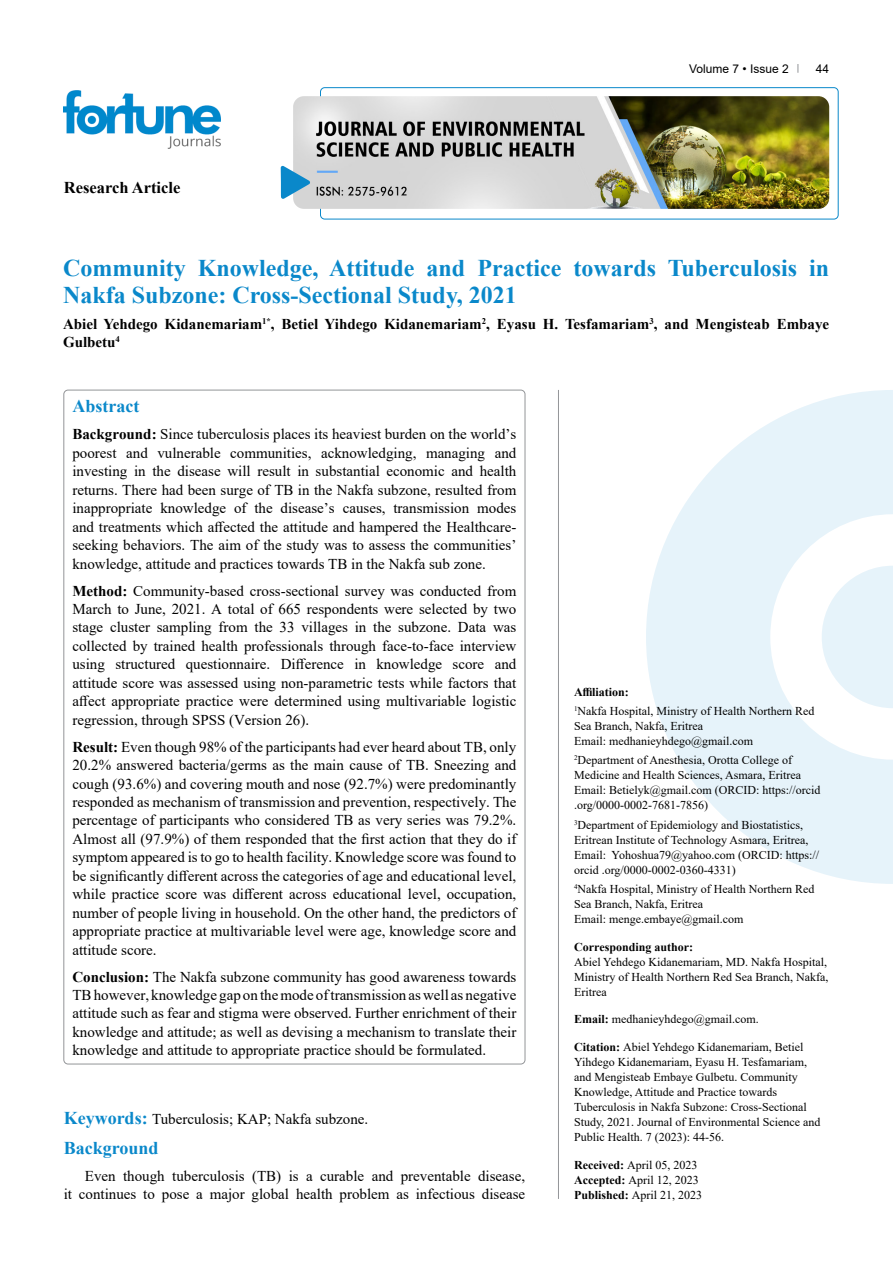
<style>
.page{position:relative;width:893px;height:1263px;background:#fff}
.page>*{position:absolute;margin:0;border:0;box-sizing:border-box;transform-origin:0 0}
.t1{font:700 24px/27px "Times New Roman";color:#0a88ca}
.t2{font:700 18px "Times New Roman";color:#0a88ca}
.t3{font:700 16.5px "Times New Roman";color:#000}
.t4{font:15px/18.5px "Times New Roman";color:#000;text-align:justify}
.t5{font:700 15px/18px "Times New Roman";color:#000}
.t6{font:12px/15px "Times New Roman";color:#000}
.t7{font:700 12px "Times New Roman";color:#000}
.t8{font:12px "Arial";color:#000}
.s1{font-weight:700}
.s2{font-weight:700;font-size:18px;color:#0a88ca}
</style>
<div class="page">
<div style="left:320px;top:87px;width:518px;height:132px;border:1px solid #0a88ca;border-radius:4px"></div>
<img style="left:64px;top:90px;width:157px;height:59px">
<img style="left:293px;top:96px;width:536px;height:113px">
<svg style="left:281px;top:166px;width:29px;height:33px"></svg>
<svg style="left:646px;top:390px;width:247px;height:494px;fill:#e6f3fa"></svg>
<svg style="left:822px;top:566px;width:71px;height:142px"></svg>
<hr style="left:558px;top:390px;width:1px;height:809px;background:#939598">
<p class="t3" style="left:64px;top:175px;width:118px">Research Article</p>
<p class="t8" style="left:689px;top:60px;width:101px">Volume 7 • Issue 2</p>
<p class="t8" style="left:816px;top:60px;width:15px">44</p>
<h1 class="t1" style="left:63px;top:254px;width:768px">Community Knowledge, Attitude and Practice towards Tuberculosis in<br>Nakfa Subzone: Cross-Sectional Study, 2021</h1>
<p class="t5" style="left:63px;top:315px;width:768px">Abiel Yehdego Kidanemariam<sup>1*</sup>, Betiel Yihdego Kidanemariam<sup>2</sup>, Eyasu H. Tesfamariam<sup>3</sup>, and Mengisteab Embaye<br>Gulbetu<sup>4</sup></p>
<p class="t2" style="left:72px;top:393px;width:68px">Abstract</p>
<p class="t4" style="left:72px;top:425px;width:445px"><span class="s1">Background:</span> Since tuberculosis places its heaviest burden on the world’s poorest and vulnerable communities, acknowledging, managing and investing in the disease will result in substantial economic and health returns. There had been surge of TB in the Nakfa subzone, resulted from inappropriate knowledge of the disease’s causes, transmission modes and treatments which affected the attitude and hampered the Healthcare&shy;seeking behaviors. The aim of the study was to assess the communities’ knowledge, attitude and practices towards TB in the Nakfa sub zone.</p>
<p class="t4" style="left:72px;top:581px;width:445px"><span class="s1">Method:</span> Community-based cross-sectional survey was conducted from March to June, 2021. A total of 665 respondents were selected by two stage cluster sampling from the 33 villages in the subzone. Data was collected by trained health professionals through face-to-face interview using structured questionnaire. Difference in knowledge score and attitude score was assessed using non-parametric tests while factors that affect appropriate practice were determined using multivariable logistic regression, through SPSS (Version 26).</p>
<p class="t4" style="left:72px;top:737px;width:445px"><span class="s1">Result:</span> Even though 98% of the participants had ever heard about TB, only 20.2% answered bacteria/germs as the main cause of TB. Sneezing and cough (93.6%) and covering mouth and nose (92.7%) were predominantly responded as mechanism of transmission and prevention, respectively. The percentage of participants who considered TB as very series was 79.2%.<br>Almost all (97.9%) of them responded that the first action that they do if symptom appeared is to go to health facility. Knowledge score was found to be significantly different across the categories of age and educational level, while practice score was different across educational level, occupation, number of people living in household. On the other hand, the predictors of appropriate practice at multivariable level were age, knowledge score and attitude score.</p>
<p class="t4" style="left:72px;top:967px;width:445px"><span class="s1">Conclusion:</span> The Nakfa subzone community has good awareness towards TB however, knowledge gap on the mode of transmission as well as negative attitude such as fear and stigma were observed. Further enrichment of their knowledge and attitude; as well as devising a mechanism to translate their knowledge and attitude to appropriate practice should be formulated.</p>
<p class="t4" style="left:64px;top:1109px;width:306px"><span class="s2">Keywords:</span> Tuberculosis; KAP; Nakfa subzone.</p>
<p class="t2" style="left:64px;top:1135px;width:96px">Background</p>
<p class="t4" style="left:64px;top:1166px;width:463px;text-align:right">Even though tuberculosis (TB) is a curable and preventable disease,<br>it continues to pose a major global health problem as infectious disease</p>
<p class="t6" style="left:574px;top:682px;width:242px;line-height:19.2px"><span class="s1">Affiliation:<br></span><sup>1</sup>Nakfa Hospital, Ministry of Health Northern Red</p>
<p class="t6" style="left:574px;top:718px;width:181px">Sea Branch, Nakfa, Eritrea<br>Email: medhanieyhdego@gmail.com</p>
<p class="t6" style="left:574px;top:752px;width:248px"><sup>2</sup>Department of Anesthesia, Orotta College of Medicine and Health Sciences, Asmara, Eritrea Email: Betielyk@gmail.com (ORCID: https://orcid .org/0000-0002-7681-7856)</p>
<p class="t6" style="left:574px;top:817px;width:247px"><sup>3</sup>Department of Epidemiology and Biostatistics, Eritrean Institute of Technology Asmara, Eritrea, Email: Yohoshua79@yahoo.com (ORCID: https:// orcid .org/0000-0002-0360-4331)</p>
<p class="t6" style="left:574px;top:881px;width:242px"><sup>4</sup>Nakfa Hospital, Ministry of Health Northern Red<br>Sea Branch, Nakfa, Eritrea<br>Email: menge.embaye@gmail.com</p>
<p class="t7" style="left:574px;top:938px;width:121px">Corresponding author:</p>
<p class="t6" style="left:574px;top:954px;width:256px;text-align:justify">Abiel Yehdego Kidanemariam, MD. Nakfa Hospital, Ministry of Health Northern Red Sea Branch, Nakfa, Eritrea</p>
<p class="t6" style="left:574px;top:1011px;width:186px"><span class="s1">Email:</span> medhanieyhdego@gmail.com.</p>
<p class="t6" style="left:574px;top:1039px;width:248px"><span class="s1">Citation:</span> Abiel Yehdego Kidanemariam, Betiel Yihdego Kidanemariam, Eyasu H. Tesfamariam, and Mengisteab Embaye Gulbetu. Community Knowledge, Attitude and Practice towards Tuberculosis in Nakfa Subzone: Cross-Sectional Study, 2021. Journal of Environmental Science and Public Health. 7 (2023): 44-56.</p>
<p class="t6" style="left:574px;top:1157px;width:130px"><span class="s1">Received:</span> April 05, 2023<br><span class="s1">Accepted:</span> April 12, 2023<br><span class="s1">Published:</span> April 21, 2023</p>
</div>
